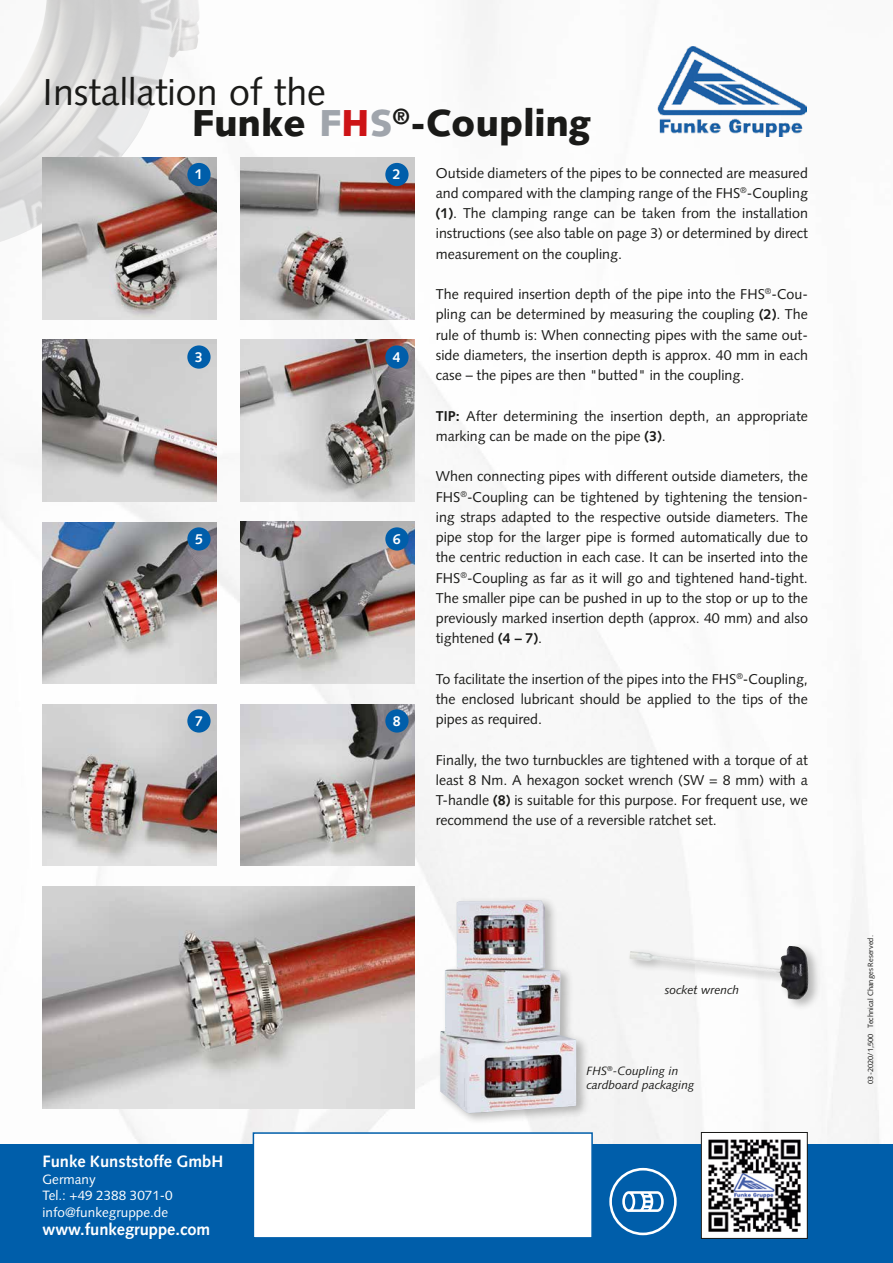
<style>
.page{position:relative;width:893px;height:1263px;background:#fff}
.page>*{position:absolute;margin:0;border:0;box-sizing:border-box;transform-origin:0 0}
.t1{font:37.5px/31.5px "Syntax LTCE";color:#1a1a18}
.t2{font:700 16.5px "Syntax LTCE";color:#fff}
.t3{font:14.25px/20.2px "Syntax LTCE";color:#1a1a18;text-align:justify}
.t4{font:700 14.25px "Syntax LTCE";color:#fff}
.t5{font:13.5px/16.5px "Syntax LTCE";color:#fff}
.t6{font:italic 12px/13.5px "Syntax LTCE";color:#1a1a18}
.t7{font:7.5px "Syntax LTCE";color:#1a1a18}
.s1{font-weight:900}
.s2{font-weight:900;color:#a0a5ac}
.s3{font-weight:900;color:#cd1316}
.s4{font-weight:700}
</style>
<div class="page">
<img style="left:0;top:0;width:879px;height:1144px">
<img style="left:655px;top:47px;width:152px;height:90px">
<div style="left:0;top:1144px;width:893px;height:119px;background:#005eaa"></div>
<svg style="left:609px;top:1168px;width:68px;height:67px"></svg>
<img style="left:703px;top:1134px;width:102px;height:102px">
<div style="left:701px;top:1132px;width:106px;height:106px;border:1px solid #1a1a18"></div>
<img style="left:43px;top:157px;width:174px;height:162px">
<img style="left:43px;top:340px;width:174px;height:162px">
<img style="left:240px;top:340px;width:175px;height:162px">
<img style="left:240px;top:522px;width:175px;height:162px">
<img style="left:43px;top:522px;width:174px;height:162px">
<img style="left:240px;top:157px;width:175px;height:162px">
<img style="left:240px;top:704px;width:175px;height:162px">
<img style="left:43px;top:704px;width:174px;height:161px">
<div style="left:187px;top:163px;width:24px;height:23px;background:#005eaa;border-radius:50%"></div>
<div style="left:385px;top:163px;width:24px;height:23px;background:#005eaa;border-radius:50%"></div>
<div style="left:187px;top:345px;width:24px;height:24px;background:#005eaa;border-radius:50%"></div>
<div style="left:187px;top:527px;width:24px;height:24px;background:#005eaa;border-radius:50%"></div>
<div style="left:187px;top:709px;width:24px;height:24px;background:#005eaa;border-radius:50%"></div>
<div style="left:385px;top:345px;width:24px;height:24px;background:#005eaa;border-radius:50%"></div>
<div style="left:385px;top:527px;width:24px;height:24px;background:#005eaa;border-radius:50%"></div>
<div style="left:385px;top:709px;width:24px;height:24px;background:#005eaa;border-radius:50%"></div>
<img style="left:43px;top:886px;width:372px;height:223px">
<div style="left:627px;top:942px;width:195px;height:69px;background:#1a1a18;opacity:.3"></div>
<img style="left:629px;top:946px;width:180px;height:54px">
<div style="left:437px;top:896px;width:153px;height:229px;background:#1a1a18;opacity:.3"></div>
<img style="left:440px;top:900px;width:136px;height:213px">
<div style="left:253px;top:1132px;width:340px;height:106px;background:#fff;border:2px solid #005eaa"></div>
<h1 class="t1" style="left:192px;top:76px;width:400px;text-indent:-149px">Installation of the<br><span class="s1">Funke</span> <span class="s2">F</span><span class="s3">H</span><span class="s2">S</span><sup>®</sup><span class="s1">-Coupling</span></h1>
<p class="t4" style="left:195px;top:166px;width:9px">1</p>
<p class="t4" style="left:393px;top:166px;width:9px">2</p>
<p class="t4" style="left:195px;top:349px;width:9px">3</p>
<p class="t4" style="left:393px;top:349px;width:9px">4</p>
<p class="t4" style="left:195px;top:530px;width:9px">5</p>
<p class="t4" style="left:393px;top:530px;width:9px">6</p>
<p class="t4" style="left:195px;top:712px;width:9px">7</p>
<p class="t4" style="left:393px;top:712px;width:9px">8</p>
<p class="t3" style="left:436px;top:163px;width:374px">Outside diameters of the pipes to be connected are measured and compared with the clamping range of the FHS<sup>®</sup>-Coupling <span class="s4">(1)</span>. The clamping range can be taken from the installation instructions (see also table on page 3) or determined by direct measurement on the coupling.</p>
<p class="t3" style="left:436px;top:284px;width:374px">The required insertion depth of the pipe into the FHS<sup>®</sup>-Cou&shy;pling can be determined by measuring the coupling <span class="s4">(2)</span>. The rule of thumb is: When connecting pipes with the same out&shy;side diameters, the insertion depth is approx. 40 mm in each case – the pipes are then "butted" in the coupling.</p>
<p class="t3" style="left:436px;top:406px;width:374px"><span class="s4">TIP:</span> After determining the insertion depth, an appropriate marking can be made on the pipe <span class="s4">(3)</span>.</p>
<p class="t3" style="left:436px;top:466px;width:374px">When connecting pipes with different outside diameters, the FHS<sup>®</sup>-Coupling can be tightened by tightening the tension&shy;ing straps adapted to the respective outside diameters. The pipe stop for the larger pipe is formed automatically due to the centric reduction in each case. It can be inserted into the FHS<sup>®</sup>-Coupling as far as it will go and tightened hand-tight.<br>The smaller pipe can be pushed in up to the stop or up to the previously marked insertion depth (approx. 40 mm) and also tightened <span class="s4">(4 – 7)</span>.</p>
<p class="t3" style="left:436px;top:669px;width:374px">To facilitate the insertion of the pipes into the FHS<sup>®</sup>-Coupling, the enclosed lubricant should be applied to the tips of the pipes as required.</p>
<p class="t3" style="left:436px;top:750px;width:374px">Finally, the two turnbuckles are tightened with a torque of at least 8 Nm. A hexagon socket wrench (SW = 8 mm) with a T-handle <span class="s4">(8)</span> is suitable for this purpose. For frequent use, we recommend the use of a reversible ratchet set.</p>
<p class="t2" style="left:43px;top:1152px;width:182px">Funke Kunststoffe GmbH</p>
<p class="t5" style="left:43px;top:1171px;width:132px">Germany<br>Tel.: +49 2388 3071-0 info@funkegruppe.de</p>
<p class="t2" style="left:43px;top:1220px;width:169px">www.funkegruppe.com</p>
<p class="t6" style="left:665px;top:983px;width:76px">socket wrench</p>
<p class="t6" style="left:586px;top:1064px;width:109px">FHS<sup>®</sup>-Coupling in cardboard packaging</p>
<p class="t7" style="left:866px;top:1084px;width:150px;rotate:-90deg">03-2020/1,500 Technical Changes Reserved.</p>
</div>
